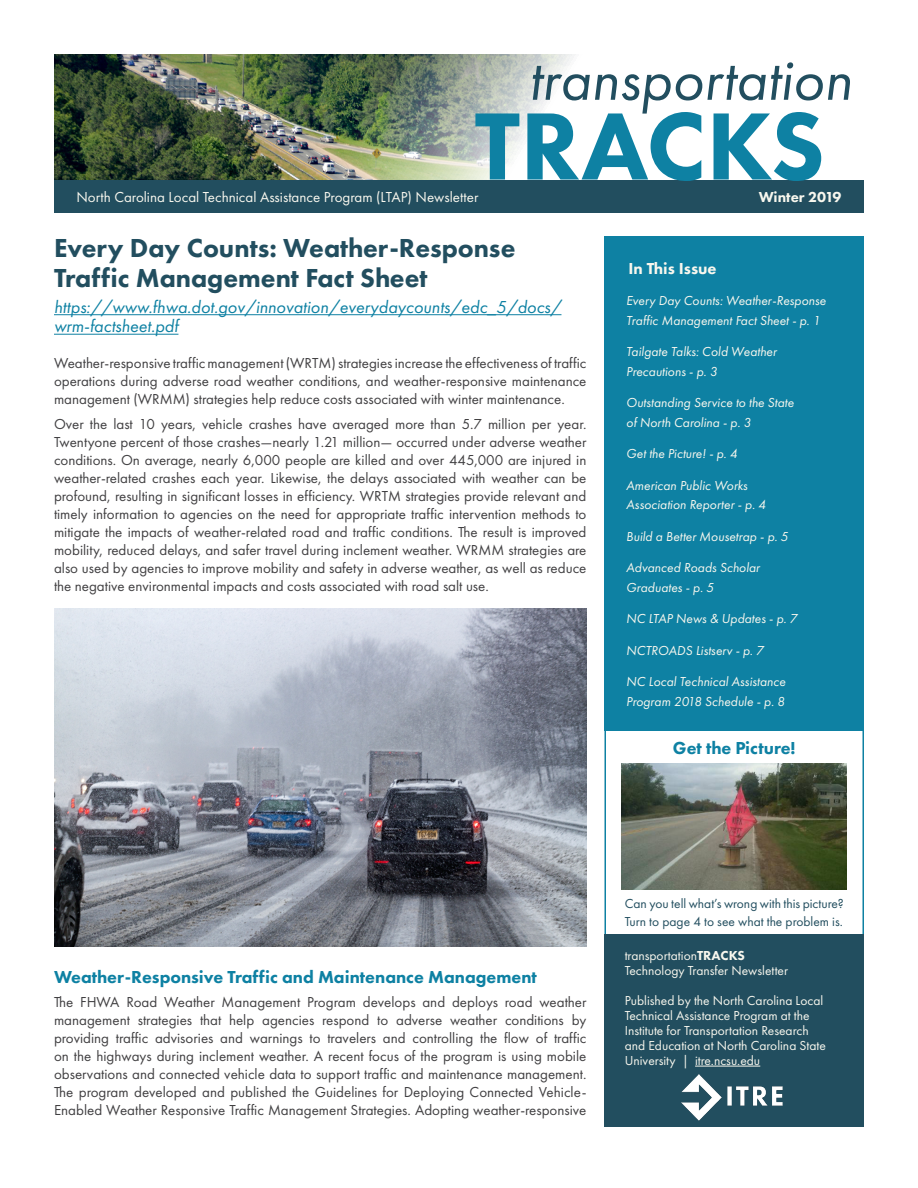
<style>
.page{position:relative;width:918px;height:1188px;background:#fff}
.page>*{position:absolute;margin:0;border:0;box-sizing:border-box;transform-origin:0 0}
.t1{font:800 99px "Futura PT";color:#0e81a3}
.t2{font:italic 60px "Futura PT";color:#224e5f}
.Headers{font:800 27px/30px "Futura PT";color:#224e5f}
.BiLine{font:italic 18px/19.5px "Futura PT";color:#0e81a3}
.Sub_Headers{font:800 18px "Futura PT";color:#0e81a3}
.TOC_Header{font:800 16.5px "Futura PT";color:#f8f7ee}
.Body_Text{font:15px/18px "Futura PT";color:#414042;text-align:justify}
.t3{font:15px "Futura PT";color:#f8f7ee}
.t4{font:800 15px "Futura PT";color:#f8f7ee}
.t5{font:italic 13.5px/19.5px "Futura PT";color:#f8f7ee}
.Basic_Inverse{font:13.5px/15px "Futura PT";color:#f8f7ee}
.Body_Text-2{font:13.5px/18px "Futura PT";color:#224e5f}
.s1{font-weight:800}
</style>
<div class="page">
<img style="left:54px;top:54px;width:522px;height:126px">
<div style="left:54px;top:180px;width:810px;height:33px;background:#224e5f"></div>
<hr style="left:604px;top:731px;width:2px;height:215px;background:#0e81a3">
<hr style="left:862px;top:731px;width:2px;height:215px;background:#0e81a3">
<div style="left:604px;top:237px;width:260px;height:494px;background:#0e81a3"></div>
<div style="left:604px;top:934px;width:260px;height:193px;background:#224e5f"></div>
<hr style="left:695px;top:1066px;width:65px;height:1px;background:#f8f7ee">
<img style="left:682px;top:1075px;width:101px;height:45px">
<hr style="left:54px;top:314px;width:507px;height:1px;background:#0e81a3">
<hr style="left:54px;top:334px;width:124px;height:1px;background:#0e81a3">
<img style="left:54px;top:608px;width:532px;height:338px">
<img style="left:622px;top:763px;width:225px;height:127px">
<h2 class="t2" style="left:529px;top:44px;width:325px">transportation</h2>
<h1 class="t1" style="left:475px;top:85px;width:352px">TRACKS</h1>
<p class="t4" style="left:759px;top:188px;width:84px">Winter 2019</p>
<p class="t3" style="left:76px;top:188px;width:403px">North Carolina Local Technical Assistance Program (LTAP) Newsletter</p>
<p class="Headers" style="left:54px;top:232px;width:463px">Every Day Counts: Weather-Response<br>Traffic Management Fact Sheet</p>
<p class="BiLine" style="left:54px;top:297px;width:509px">https://www.fhwa.dot.gov/innovation/everydaycounts/edc_5/docs/ wrm-factsheet.pdf</p>
<p class="Body_Text" style="left:54px;top:354px;width:534px">Weather-responsive traffic management (WRTM) strategies increase the effectiveness of traffic operations during adverse road weather conditions, and weather-responsive maintenance management (WRMM) strategies help reduce costs associated with winter maintenance.</p>
<p class="Body_Text" style="left:54px;top:415px;width:534px">Over the last 10 years, vehicle crashes have averaged more than 5.7 million per year.<br>Twentyone percent of those crashes—nearly 1.21 million— occurred under adverse weather conditions. On average, nearly 6,000 people are killed and over 445,000 are injured in weather-related crashes each year. Likewise, the delays associated with weather can be profound, resulting in significant losses in efficiency. WRTM strategies provide relevant and timely information to agencies on the need for appropriate traffic intervention methods to mitigate the impacts of weather-related road and traffic conditions. The result is improved mobility, reduced delays, and safer travel during inclement weather. WRMM strategies are also used by agencies to improve mobility and safety in adverse weather, as well as reduce the negative environmental impacts and costs associated with road salt use.</p>
<p class="TOC_Header" style="left:628px;top:258px;width:90px">In This Issue</p>
<p class="t5" style="left:626px;top:291px;width:201px">Every Day Counts: Weather-Response<br>Traffic Management Fact Sheet - p. 1</p>
<p class="t5" style="left:626px;top:342px;width:152px">Tailgate Talks: Cold Weather<br>Precautions - p. 3</p>
<p class="t5" style="left:626px;top:393px;width:169px">Outstanding Service to the State of North Carolina - p. 3</p>
<p class="t5" style="left:626px;top:444px;width:113px">Get the Picture! - p. 4</p>
<p class="t5" style="left:626px;top:475px;width:141px">American Public Works<br>Association Reporter - p. 4</p>
<p class="t5" style="left:626px;top:526px;width:164px">Build a Better Mousetrap - p. 5</p>
<p class="t5" style="left:626px;top:558px;width:135px">Advanced Roads Scholar<br>Graduates - p. 5</p>
<p class="t5" style="left:626px;top:609px;width:173px">NC LTAP News &amp; Updates - p. 7</p>
<p class="t5" style="left:626px;top:640px;width:139px">NCTROADS Listserv - p. 7</p>
<p class="t5" style="left:626px;top:672px;width:161px">NC Local Technical Assistance<br>Program 2018 Schedule - p. 8</p>
<p class="Sub_Headers" style="left:673px;top:737px;width:124px">Get the Picture!</p>
<p class="Sub_Headers" style="left:54px;top:966px;width:484px">Weather-Responsive Traffic and Maintenance Management</p>
<p class="Body_Text" style="left:54px;top:993px;width:534px">The FHWA Road Weather Management Program develops and deploys road weather management strategies that help agencies respond to adverse weather conditions by providing traffic advisories and warnings to travelers and controlling the flow of traffic on the highways during inclement weather. A recent focus of the program is using mobile observations and connected vehicle data to support traffic and maintenance management.<br>The program developed and published the Guidelines for Deploying Connected Vehicle-Enabled Weather Responsive Traffic Management Strategies. Adopting weather-responsive</p>
<p class="Body_Text-2" style="left:625px;top:894px;width:221px">Can you tell what’s wrong with this picture?<br>Turn to page 4 to see what the problem is.</p>
<p class="Basic_Inverse" style="left:625px;top:948px;width:122px">transportation<span class="s1">TRACKS</span></p>
<p class="Basic_Inverse" style="left:625px;top:963px;width:165px">Technology Transfer Newsletter</p>
<p class="Basic_Inverse" style="left:625px;top:993px;width:203px">Published by the North Carolina Local Technical Assistance Program at the Institute for Transportation Research and Education at North Carolina State University | itre.ncsu.edu</p>
</div>
